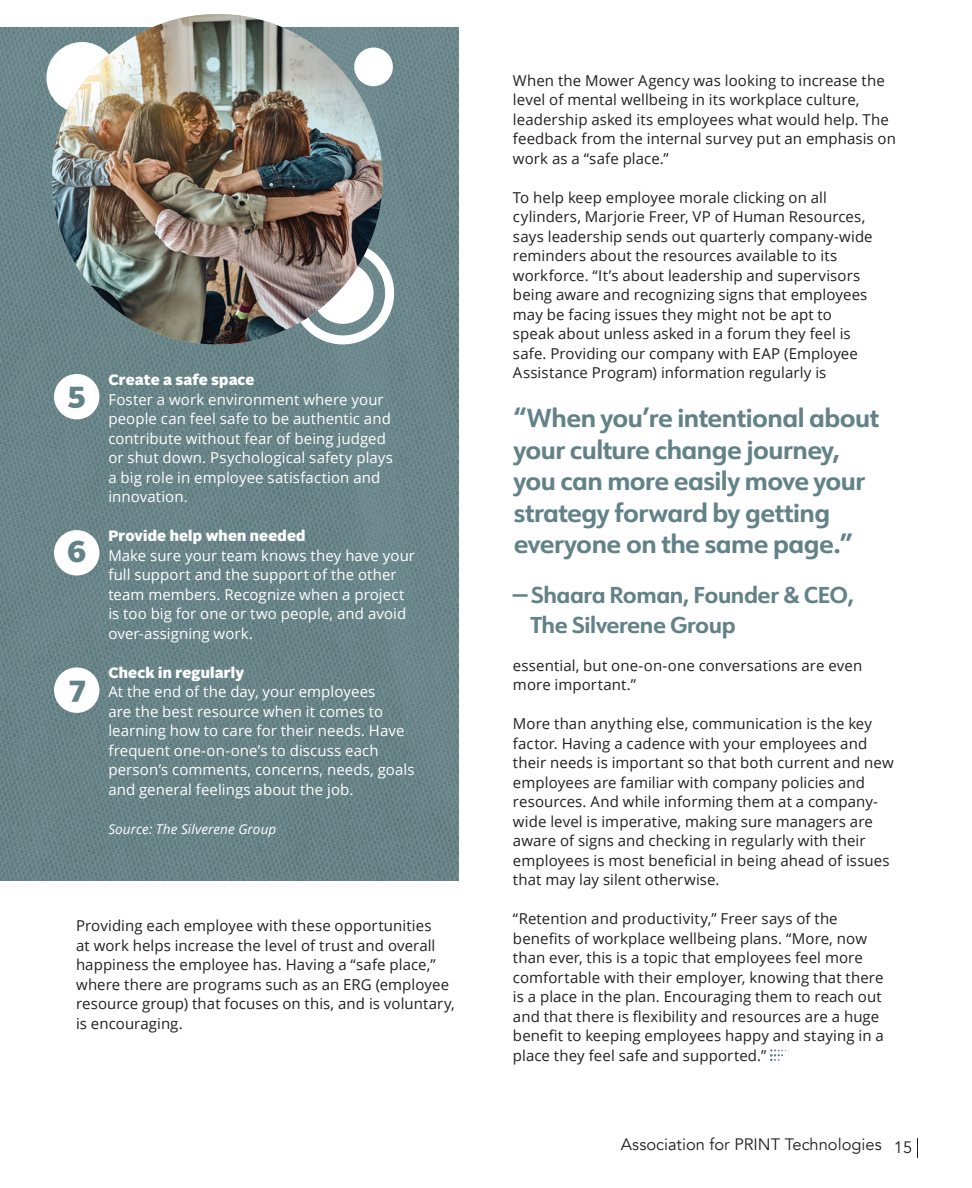
<style>
.page{position:relative;width:972px;height:1188px;background:#fff}
.page>*{position:absolute;margin:0;border:0;box-sizing:border-box;transform-origin:0 0}
.t1{font:900 30px "Alright Sans";color:#628287}
.t2{font:700 25.5px/31.5px "URW Form";letter-spacing:-.02em;color:#628287}
.t3{font:700 22.5px/30px "URW Form";letter-spacing:-.02em;color:#628287}
.t4{font:16.5px "Avenir";color:#231f20}
.t5{font:15px/19.5px "Open Sans";letter-spacing:.005em;color:#231f20}
.t6{font:15px/19.5px "Open Sans";letter-spacing:.005em;color:#fff}
.t7{font:900 15px "Alright Sans";letter-spacing:.005em;color:#fff}
.t8{font:italic 13.5px "Open Sans";letter-spacing:.01em;color:#fff}
</style>
<div class="page">
<img style="left:0;top:27px;width:459px;height:853px">
<svg style="left:770px;top:1049px;width:16px;height:12px"></svg>
<div style="left:54px;top:374px;width:45px;height:45px;background:#fff;border-radius:50%"></div>
<div style="left:54px;top:530px;width:45px;height:46px;background:#fff;border-radius:50%"></div>
<div style="left:54px;top:667px;width:45px;height:46px;background:#fff;border-radius:50%"></div>
<div style="left:46px;top:42px;width:72px;height:71px;background:#fff;border-radius:50%"></div>
<div style="left:312px;top:262px;width:62px;height:62px;background:#fff;border-radius:50%"></div>
<div style="left:291px;top:242px;width:103px;height:102px;border:9px solid #fff;border-radius:50%"></div>
<img style="left:52px;top:14px;width:331px;height:331px;border-radius:165px">
<div style="left:354px;top:48px;width:39px;height:38px;background:#fff;border-radius:50%"></div>
<h1 class="t1" style="left:67px;top:372px;width:20px">5</h1>
<h1 class="t1" style="left:67px;top:530px;width:21px">6</h1>
<h1 class="t1" style="left:69px;top:666px;width:19px">7</h1>
<p class="t7" style="left:108px;top:369px;width:148px">Create a safe space</p>
<p class="t6" style="left:108px;top:389px;width:286px">Foster a work environment where your people can feel safe to be authentic and contribute without fear of being judged or shut down. Psychological safety plays a big role in employee satisfaction and innovation.</p>
<p class="t7" style="left:108px;top:525px;width:199px">Provide help when needed</p>
<p class="t6" style="left:108px;top:545px;width:308px">Make sure your team knows they have your full support and the support of the other team members. Recognize when a project is too big for one or two people, and avoid over-assigning work.</p>
<p class="t7" style="left:108px;top:662px;width:137px">Check in regularly</p>
<p class="t6" style="left:108px;top:682px;width:308px">At the end of the day, your employees<br>are the best resource when it comes to learning how to care for their needs. Have frequent one-on-one’s to discuss each person’s comments, concerns, needs, goals and general feelings about the job.</p>
<p class="t8" style="left:108px;top:820px;width:170px">Source: The Silverene Group</p>
<p class="t5" style="left:76px;top:916px;width:380px">Providing each employee with these opportunities<br>at work helps increase the level of trust and overall happiness the employee has. Having a “safe place,” where there are programs such as an ERG (employee resource group) that focuses on this, and is voluntary, is encouraging.</p>
<p class="t5" style="left:513px;top:70px;width:384px">When the Mower Agency was looking to increase the level of mental wellbeing in its workplace culture, leadership asked its employees what would help. The feedback from the internal survey put an emphasis on work as a “safe place.”</p>
<p class="t5" style="left:513px;top:187px;width:361px">To help keep employee morale clicking on all cylinders, Marjorie Freer, VP of Human Resources, says leadership sends out quarterly company-wide reminders about the resources available to its workforce. “It’s about leadership and supervisors being aware and recognizing signs that employees may be facing issues they might not be apt to speak about unless asked in a forum they feel is safe. Providing our company with EAP (Employee Assistance Program) information regularly is</p>
<h2 class="t2" style="left:514px;top:401px;width:367px">“When you’re intentional about your culture change journey, you can more easily move your strategy forward by getting everyone on the same page.”</h2>
<h3 class="t3" style="left:531px;top:579px;width:325px;text-indent:-17px">— Shaara Roman, Founder &amp; CEO,<br>The Silverene Group</h3>
<p class="t5" style="left:513px;top:655px;width:351px">essential, but one-on-one conversations are even more important.”</p>
<p class="t5" style="left:513px;top:714px;width:382px">More than anything else, communication is the key factor. Having a cadence with your employees and their needs is important so that both current and new employees are familiar with company policies and resources. And while informing them at a company&shy;wide level is imperative, making sure managers are aware of signs and checking in regularly with their employees is most beneficial in being ahead of issues that may lay silent otherwise.</p>
<p class="t5" style="left:513px;top:909px;width:372px">“Retention and productivity,” Freer says of the benefits of workplace wellbeing plans. “More, now than ever, this is a topic that employees feel more comfortable with their employer, knowing that there is a place in the plan. Encouraging them to reach out and that there is flexibility and resources are a huge benefit to keeping employees happy and staying in a place they feel safe and supported.”</p>
<p class="t4" style="left:621px;top:1135px;width:293px">Association for PRINT Technologies 15</p>
</div>
